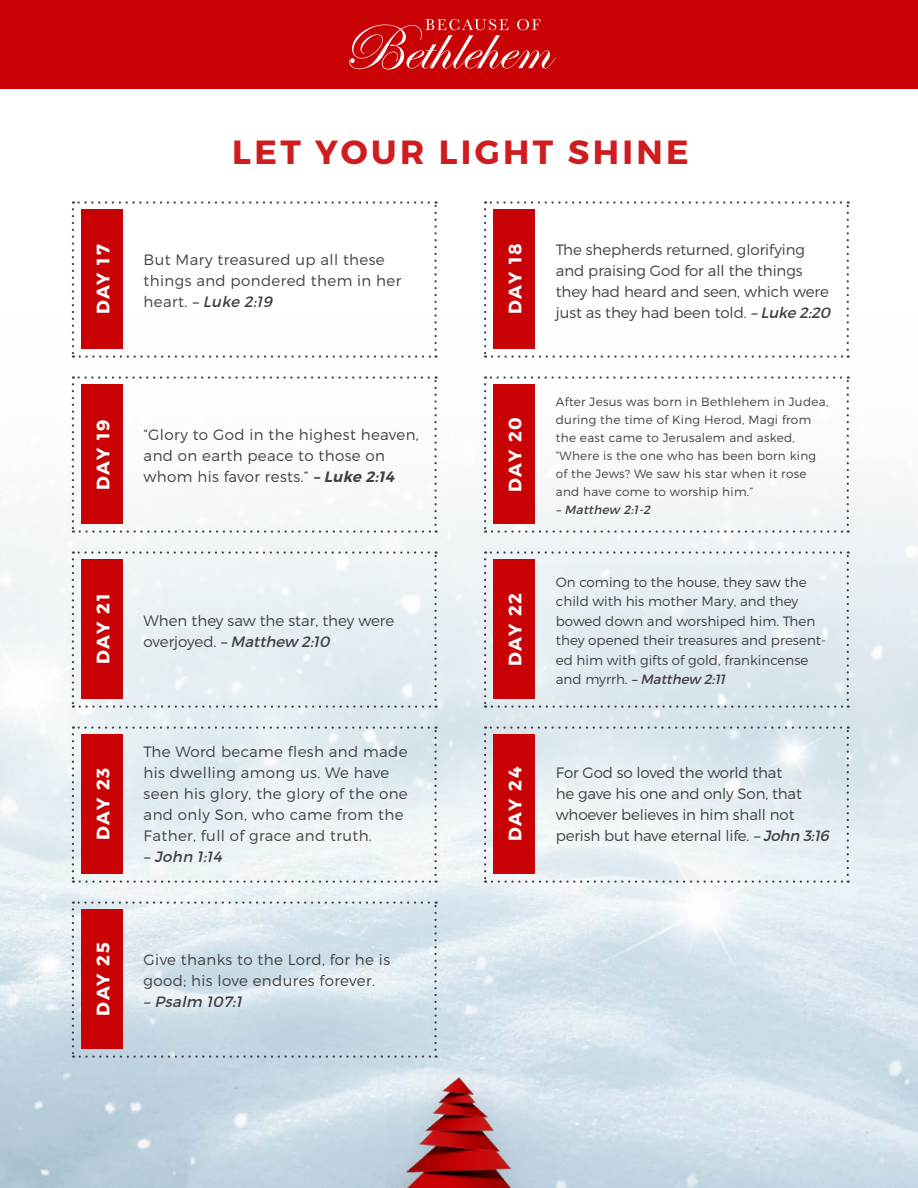
<style>
.page{position:relative;width:918px;height:1188px;background:#fff}
.page>*{position:absolute;margin:0;border:0;box-sizing:border-box;transform-origin:0 0}
.t1{font:700 33.45px "Montserrat";letter-spacing:.1em;color:#cf1c1e}
.t2{font:700 18px "Montserrat";letter-spacing:.08em;color:#fff}
.t3{font:300 15px/21px "Montserrat";letter-spacing:.015em;color:#414042}
.t4{font:300 15px/21px "Montserrat";letter-spacing:-.005em;color:#414042}
.t5{font:300 15px/21px "Montserrat";letter-spacing:-.01em;color:#414042}
.t6{font:300 13.5px/19.5px "Montserrat";color:#414042}
.t7{font:300 12px/18px "Montserrat";letter-spacing:.025em;color:#414042}
.s1{font-weight:400;font-style:italic}
.s2{font-weight:600;font-style:italic}
</style>
<div class="page">
<img style="left:0;top:318px;width:918px;height:870px">
<div style="left:0;top:0;width:918px;height:89px;background:#c90305"></div>
<svg style="left:349px;top:19px;width:207px;height:51px"></svg>
<img style="left:386px;top:1060px;width:149px;height:128px">
<svg style="left:72px;top:201px;width:365px;height:157px"></svg>
<svg style="left:72px;top:376px;width:365px;height:157px"></svg>
<svg style="left:72px;top:551px;width:365px;height:157px;background:#e6eef1"></svg>
<svg style="left:484px;top:551px;width:365px;height:157px;background:#e1e9ee"></svg>
<svg style="left:72px;top:726px;width:365px;height:157px"></svg>
<svg style="left:72px;top:901px;width:365px;height:157px;background:#d2e0e9"></svg>
<svg style="left:484px;top:726px;width:365px;height:157px"></svg>
<svg style="left:484px;top:201px;width:365px;height:157px"></svg>
<svg style="left:484px;top:376px;width:365px;height:157px"></svg>
<div style="left:81px;top:209px;width:41px;height:140px;background:#c90305"></div>
<div style="left:81px;top:384px;width:41px;height:140px;background:#c90305"></div>
<div style="left:81px;top:559px;width:41px;height:140px;background:#c90305"></div>
<div style="left:494px;top:559px;width:41px;height:140px;background:#c90305"></div>
<div style="left:81px;top:734px;width:41px;height:140px;background:#c90305"></div>
<div style="left:81px;top:909px;width:41px;height:140px;background:#c90305"></div>
<div style="left:494px;top:734px;width:41px;height:140px;background:#c90305"></div>
<div style="left:494px;top:209px;width:41px;height:140px;background:#c90305"></div>
<div style="left:494px;top:384px;width:41px;height:140px;background:#c90305"></div>
<p class="t2" style="left:92px;top:314px;width:71px;rotate:-90deg">DAY 17</p>
<p class="t2" style="left:92px;top:490px;width:72px;rotate:-90deg">DAY 19</p>
<p class="t2" style="left:92px;top:664px;width:71px;rotate:-90deg">DAY 21</p>
<p class="t2" style="left:92px;top:840px;width:74px;rotate:-90deg">DAY 23</p>
<p class="t2" style="left:92px;top:1016px;width:75px;rotate:-90deg">DAY 25</p>
<p class="t1" style="left:232px;top:132px;width:458px">LET YOUR LIGHT SHINE</p>
<p class="t3" style="left:144px;top:249px;width:259px">But Mary treasured up all these things and pondered them in her heart. <span class="s1">–Luke 2:19</span></p>
<p class="t3" style="left:144px;top:424px;width:277px">“Glory to God in the highest heaven, and on earth peace to those on whom his favor rests.” <span class="s2">–Luke 2:14</span></p>
<p class="t3" style="left:144px;top:610px;width:252px">When they saw the star, they were overjoyed. <span class="s1">–Matthew 2:10</span></p>
<p class="t3" style="left:144px;top:741px;width:266px">The Word became flesh and made his dwelling among us. We have seen his glory, the glory of the one and only Son, who came from the<br>Father, full of grace and truth. <span class="s1">–John 1:14</span></p>
<p class="t3" style="left:144px;top:949px;width:248px">Give thanks to the Lord, for he is good; his love endures forever. <span class="s1">–Psalm 107:1</span></p>
<p class="t2" style="left:504px;top:314px;width:72px;rotate:-90deg">DAY 18</p>
<p class="t2" style="left:504px;top:492px;width:77px;rotate:-90deg">DAY 20</p>
<p class="t2" style="left:504px;top:666px;width:75px;rotate:-90deg">DAY 22</p>
<p class="t2" style="left:504px;top:841px;width:75px;rotate:-90deg">DAY 24</p>
<p class="t4" style="left:556px;top:239px;width:274px">The shepherds returned, glorifying and praising God for all the things they had heard and seen, which were</p>
<p class="t4" style="left:556px;top:302px;width:280px">just as they had been told. <span class="s1">–Luke 2:20</span></p>
<p class="t7" style="left:556px;top:393px;width:274px">After Jesus was born in Bethlehem in Judea, during the time of King Herod, Magi from the east came to Jerusalem and asked, “Where is the one who has been born king of the Jews? We saw his star when it rose and have come to worship him.”<br><span class="s1">–Matthew 2:1-2</span></p>
<p class="t6" style="left:556px;top:572px;width:272px">On coming to the house, they saw the child with his mother Mary, and they bowed down and worshiped him. Then they opened their treasures and present&shy;ed him with gifts of gold, frankincense<br>a n d m y r r h . <span class="s1">–Matthew 2:11</span></p>
<p class="t5" style="left:556px;top:762px;width:278px">For God so loved the world that<br>he gave his one and only Son, that whoever believes in him shall not perish but have eternal life. <span class="s1">–John 3:16</span></p>
</div>
